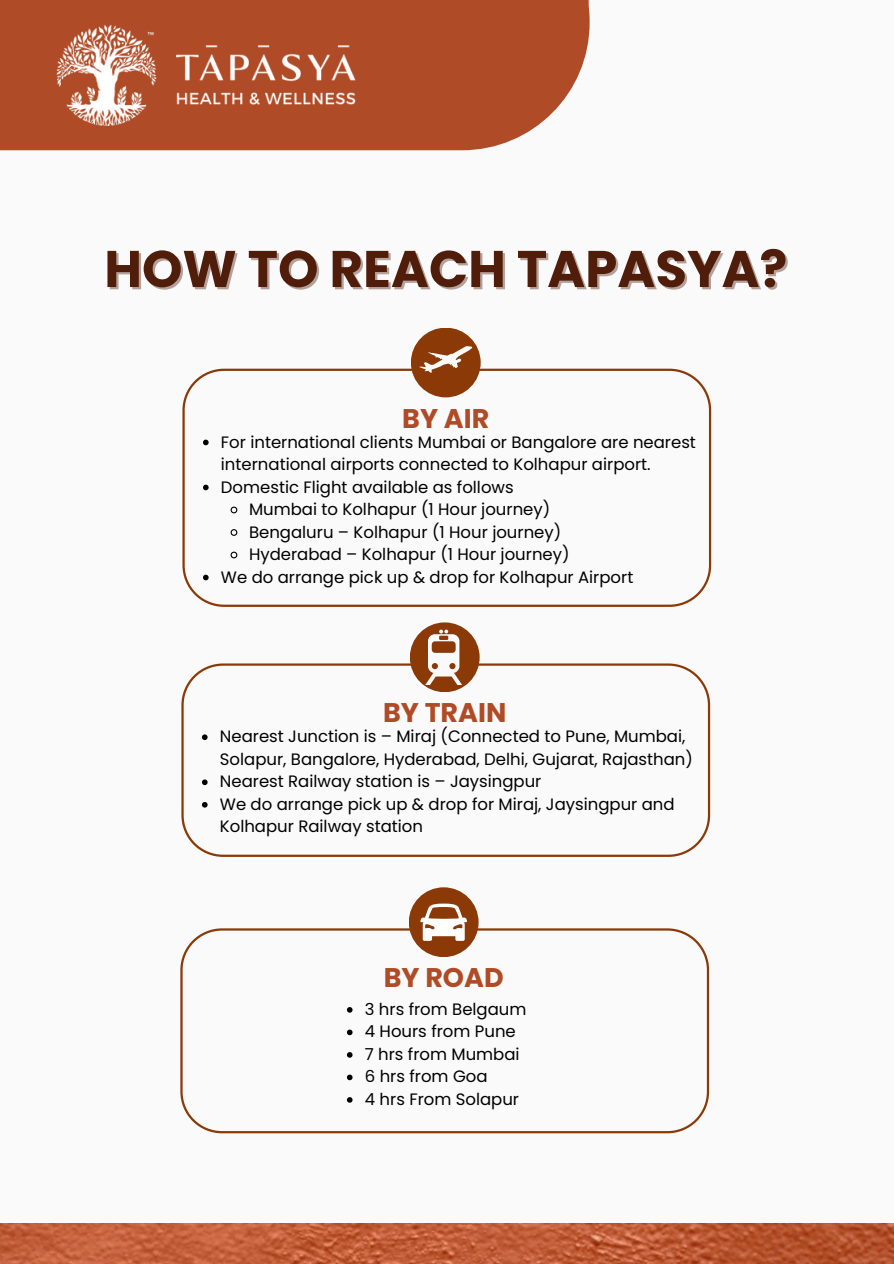
<style>
.page{position:relative;width:894px;height:1264px;background:#fff}
.page>*{position:absolute;margin:0;border:0;box-sizing:border-box;transform-origin:0 0}
.t1{font:700 51.45px "Poppins";color:#501d0a}
.t2{font:700 27px "Poppins";color:#af4b26}
.t3{font:16.5px/22.5px "Poppins";color:#000}
</style>
<div class="page">
<div style="left:0;top:0;width:893px;height:1263px;background:#fafafa"></div>
<svg style="left:0;top:0;width:590px;height:150px;background:#b45836"></svg>
<img style="left:32px;top:12px;width:349px;height:122px">
<img style="left:0;top:1223px;width:893px;height:40px">
<svg style="left:182px;top:368px;width:529px;height:239px"></svg>
<div style="left:411px;top:327px;width:69px;height:70px;background:#8b3907;border-radius:50%"></div>
<svg style="left:419px;top:346px;width:53px;height:27px"></svg>
<svg style="left:203px;top:439px;width:5px;height:6px"></svg>
<svg style="left:203px;top:484px;width:5px;height:6px"></svg>
<svg style="left:230px;top:506px;width:8px;height:8px"></svg>
<svg style="left:230px;top:528px;width:8px;height:8px"></svg>
<svg style="left:230px;top:551px;width:8px;height:8px"></svg>
<svg style="left:203px;top:574px;width:5px;height:6px"></svg>
<svg style="left:181px;top:663px;width:529px;height:193px"></svg>
<div style="left:409px;top:622px;width:70px;height:70px;background:#8b3907;border-radius:50%"></div>
<svg style="left:180px;top:928px;width:529px;height:205px"></svg>
<div style="left:408px;top:887px;width:70px;height:70px;background:#8b3907;border-radius:50%"></div>
<svg style="left:426px;top:629px;width:36px;height:55px"></svg>
<svg style="left:420px;top:903px;width:47px;height:37px"></svg>
<svg style="left:202px;top:734px;width:5px;height:6px"></svg>
<svg style="left:202px;top:779px;width:5px;height:6px"></svg>
<svg style="left:202px;top:802px;width:5px;height:5px"></svg>
<svg style="left:347px;top:1007px;width:5px;height:5px"></svg>
<svg style="left:347px;top:1029px;width:5px;height:6px"></svg>
<svg style="left:347px;top:1052px;width:5px;height:5px"></svg>
<svg style="left:347px;top:1074px;width:5px;height:6px"></svg>
<svg style="left:347px;top:1097px;width:5px;height:5px"></svg>
<h1 class="t1" style="left:104px;top:233px;width:684px">HOW TO REACH TAPASYA?</h1>
<h2 class="t2" style="left:402px;top:399px;width:89px">BY AIR</h2>
<p class="t3" style="left:221px;top:430px;width:476px">For international clients Mumbai or Bangalore are nearest</p>
<p class="t3" style="left:221px;top:453px;width:431px">international airports connected to Kolhapur airport.</p>
<p class="t3" style="left:221px;top:475px;width:294px">Domestic Flight available as follows</p>
<p class="t3" style="left:249px;top:498px;width:302px">Mumbai to Kolhapur (1 Hour journey)</p>
<p class="t3" style="left:249px;top:520px;width:314px">Bengaluru – Kolhapur (1 Hour journey)</p>
<p class="t3" style="left:249px;top:543px;width:322px">Hyderabad – Kolhapur (1 Hour journey)</p>
<p class="t3" style="left:221px;top:565px;width:414px">We do arrange pick up &amp; drop for Kolhapur Airport</p>
<h2 class="t2" style="left:383px;top:694px;width:125px">BY TRAIN</h2>
<p class="t3" style="left:220px;top:725px;width:474px">Nearest Junction is – Miraj (Connected to Pune, Mumbai, Solapur, Bangalore, Hyderabad, Delhi, Gujarat, Rajasthan)<br>Nearest Railway station is – Jaysingpur<br>We do arrange pick up &amp; drop for Miraj, Jaysingpur and Kolhapur Railway station</p>
<h2 class="t2" style="left:383px;top:959px;width:121px">BY ROAD</h2>
<p class="t3" style="left:365px;top:997px;width:163px">3 hrs from Belgaum<br>4 Hours from Pune<br>7 hrs from Mumbai<br>6 hrs from Goa<br>4 hrs From Solapur</p>
</div>
